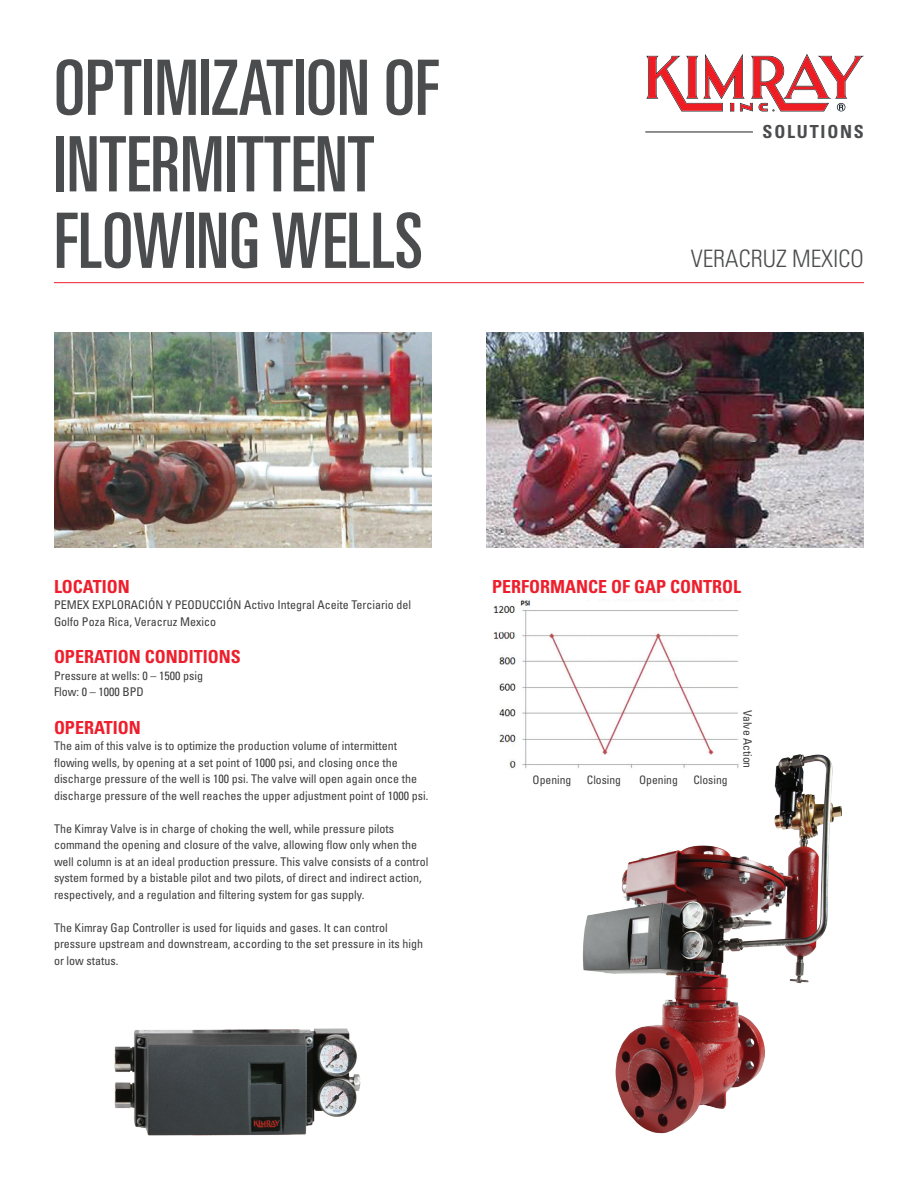
<style>
.page{position:relative;width:918px;height:1188px;background:#fff}
.page>*{position:absolute;margin:0;border:0;box-sizing:border-box;transform-origin:0 0}
.t1{font:ultra-condensed 76.5px/76.5px "Univers";color:#4b4c4d}
.t2{font:300 condensed 24px "Univers";color:#4b4c4d}
.t3{font:700 condensed 18px "Univers";color:#ee1f2d}
.t4{font:700 condensed 18px "Univers";letter-spacing:.1em;color:#4b4c4d}
.t5{font:condensed 12px/16.5px "Univers";color:#3e3e3f}
.t6{font:condensed 11.7px "Univers";color:#3e3e3f}
</style>
<div class="page">
<svg style="left:646px;top:54px;width:218px;height:57px"></svg>
<hr style="left:645px;top:132px;width:108px;height:1px;background:#231f20">
<hr style="left:54px;top:282px;width:810px;height:1px;background:#ee1f2d">
<img style="left:114px;top:1028px;width:247px;height:108px">
<img style="left:54px;top:333px;width:378px;height:214px">
<img style="left:486px;top:333px;width:378px;height:214px">
<img style="left:582px;top:754px;width:260px;height:380px">
<img style="left:493px;top:600px;width:248px;height:171px">
<h1 class="t1" style="left:54px;top:49px;width:387px">OPTIMIZATION OF<br>INTERMITTENT<br>FLOWING WELLS</h1>
<h3 class="t4" style="left:763px;top:120px;width:103px">SOLUTIONS</h3>
<h2 class="t2" style="left:691px;top:244px;width:175px">VERACRUZ MEXICO</h2>
<h3 class="t3" style="left:54px;top:575px;width:77px">LOCATION</h3>
<p class="t5" style="left:54px;top:597px;width:359px">PEMEX EXPLORACIÓN Y PEODUCCIÓN Activo Integral Aceite Terciario del<br>Golfo Poza Rica, Veracruz Mexico</p>
<h3 class="t3" style="left:54px;top:646px;width:188px">OPERATION CONDITIONS</h3>
<p class="t5" style="left:54px;top:667px;width:151px">Pressure at wells: 0 – 1500 psig<br>Flow: 0 – 1000 BPD</p>
<h3 class="t3" style="left:54px;top:716px;width:88px">OPERATION</h3>
<p class="t5" style="left:54px;top:738px;width:376px">The aim of this valve is to optimize the production volume of intermittent flowing wells, by opening at a set point of 1000 psi, and closing once the discharge pressure of the well is 100 psi. The valve will open again once the discharge pressure of the well reaches the upper adjustment point of 1000 psi.</p>
<p class="t5" style="left:54px;top:820px;width:376px">The Kimray Valve is in charge of choking the well, while pressure pilots command the opening and closure of the valve, allowing flow only when the well column is at an ideal production pressure. This valve consists of a control system formed by a bistable pilot and two pilots, of direct and indirect action, respectively, and a regulation and filtering system for gas supply.</p>
<p class="t5" style="left:54px;top:919px;width:371px">The Kimray Gap Controller is used for liquids and gases. It can control pressure upstream and downstream, according to the set pressure in its high or low status.</p>
<h3 class="t3" style="left:492px;top:575px;width:251px">PERFORMANCE OF GAP CONTROL</h3>
<p class="t6" style="left:533px;top:772px;width:40px">Opening</p>
<p class="t6" style="left:587px;top:772px;width:36px">Closing</p>
<p class="t6" style="left:639px;top:772px;width:40px">Opening</p>
<p class="t6" style="left:693px;top:772px;width:36px">Closing</p>
<p class="t6" style="left:755px;top:710px;width:60px;rotate:90deg">Valve Action</p>
</div>
